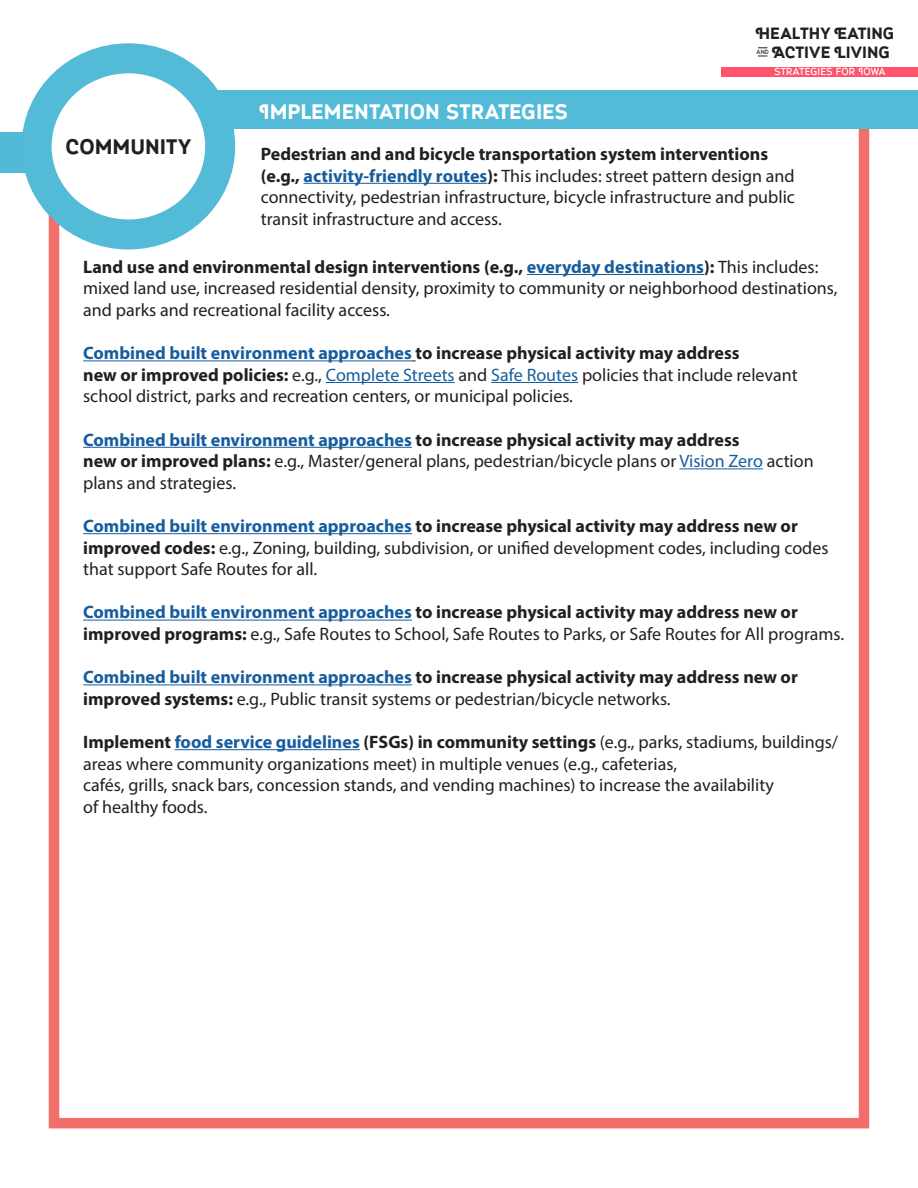
<style>
.page{position:relative;width:918px;height:1188px;background:#fff}
.page>*{position:absolute;margin:0;border:0;box-sizing:border-box;transform-origin:0 0}
.t1{font:700 21px "Myra 4 F Caps";color:#fff}
.t2{font:700 21px "Myra 4 F Caps";color:#231f20}
.t3{font:18px/21.6px "Myriad Pro";color:#231f20}
.t4{font:700 18px/21.6px "Myriad Pro";color:#231f20}
.t5{font:700 16.35px "Myra 4 F Caps";color:#231f20}
.t6{font:10.2px "Myra 4 F Caps";letter-spacing:.02em;color:#fff}
.t7{font:6.15px "Myra 4 F Caps";color:#231f20}
.s1{font-weight:700}
.s2{font-weight:700;color:#175d9e}
.s3{color:#175d9e}
.s4{font-weight:400}
</style>
<div class="page">
<div style="left:49px;top:103px;width:820px;height:1025px;border:10px solid #f26e69"></div>
<hr style="left:527px;top:274px;width:177px;height:1px;background:#175d9e">
<hr style="left:83px;top:360px;width:329px;height:1px;background:#175d9e">
<hr style="left:326px;top:382px;width:129px;height:1px;background:#175d9e">
<hr style="left:491px;top:382px;width:87px;height:1px;background:#175d9e">
<hr style="left:83px;top:447px;width:329px;height:1px;background:#175d9e">
<hr style="left:680px;top:468px;width:83px;height:1px;background:#175d9e">
<hr style="left:83px;top:533px;width:329px;height:1px;background:#175d9e">
<hr style="left:83px;top:620px;width:329px;height:1px;background:#175d9e">
<hr style="left:83px;top:684px;width:329px;height:1px;background:#175d9e">
<hr style="left:175px;top:749px;width:185px;height:1px;background:#175d9e">
<hr style="left:304px;top:183px;width:183px;height:1px;background:#175d9e">
<div style="left:721px;top:67px;width:197px;height:10px;background:#ff546b"></div>
<div style="left:0;top:132px;width:41px;height:40px;background:#52bad8"></div>
<svg style="left:37px;top:58px;width:183px;height:176px"></svg>
<div style="left:22px;top:43px;width:213px;height:206px;border:30px solid #53bad8;border-radius:50%"></div>
<div style="left:211px;top:91px;width:707px;height:38px;background:#53bad8"></div>
<p class="t5" style="left:756px;top:25px;width:140px">HEALTHY EATING</p>
<p class="t5" style="left:772px;top:44px;width:120px">ACTIVE LIVING</p>
<p class="t7" style="left:757px;top:49px;width:14px">AND</p>
<p class="t2" style="left:66px;top:135px;width:127px">COMMUNITY</p>
<p class="t1" style="left:259px;top:101px;width:310px">IMPLEMENTATION STRATEGIES</p>
<p class="t6" style="left:774px;top:67px;width:113px">STRATEGIES FOR IOWA</p>
<p class="t3" style="left:261px;top:143px;width:536px"><span class="s1">Pedestrian and and bicycle transportation system interventions (e.g.,</span> <span class="s2">activity-friendly routes</span><span class="s1">):</span> This includes: street pattern design and connectivity, pedestrian infrastructure, bicycle infrastructure and public</p>
<p class="t3" style="left:261px;top:208px;width:243px">transit infrastructure and access.</p>
<p class="t3" style="left:83px;top:256px;width:756px"><span class="s1">Land use and environmental design interventions (e.g.,</span> <span class="s2">everyday destinations</span><span class="s1">):</span> This includes: mixed land use, increased residential density, proximity to community or neighborhood destinations, and parks and recreational facility access.</p>
<p class="t4" style="left:83px;top:342px;width:658px"><span class="s3">Combined built environment approaches</span> to increase physical activity may address</p>
<p class="t3" style="left:83px;top:364px;width:716px"><span class="s1">new or improved policies:</span> e.g., <span class="s3">Complete Streets</span> and <span class="s3">Safe Routes</span> policies that include relevant</p>
<p class="t3" style="left:83px;top:385px;width:491px">school district, parks and recreation centers, or municipal policies.</p>
<p class="t4" style="left:83px;top:428px;width:658px"><span class="s3">Combined built environment approaches</span> to increase physical activity may address</p>
<p class="t3" style="left:83px;top:450px;width:732px"><span class="s1">new or improved plans:</span> e.g., Master/general plans, pedestrian/bicycle plans or <span class="s3">Vision Zero</span> action plans and strategies.</p>
<p class="t3" style="left:83px;top:515px;width:747px"><span class="s2">Combined built environment approaches</span> <span class="s1">to increase physical activity may address new or improved codes:</span> e.g., Zoning, building, subdivision, or unified development codes, including codes that support Safe Routes for all.</p>
<p class="t3" style="left:83px;top:601px;width:763px"><span class="s2">Combined built environment approaches</span> <span class="s1">to increase physical activity may address new or improved programs:</span> e.g., Safe Routes to School, Safe Routes to Parks, or Safe Routes for All programs.</p>
<p class="t4" style="left:83px;top:666px;width:716px"><span class="s3">Combined built environment approaches</span> to increase physical activity may address new or improved systems: <span class="s4">e.g., Public transit systems or pedestrian/bicycle networks.</span></p>
<p class="t3" style="left:83px;top:731px;width:757px"><span class="s1">Implement</span> <span class="s2">food service guidelines</span> <span class="s1">(FSGs) in community settings</span> (e.g., parks, stadiums, buildings/ areas where community organizations meet) in multiple venues (e.g., cafeterias,</p>
<p class="t3" style="left:83px;top:774px;width:692px">cafés, grills, snack bars, concession stands, and vending machines) to increase the availability</p>
<p class="t3" style="left:83px;top:796px;width:126px">of healthy foods.</p>
</div>
